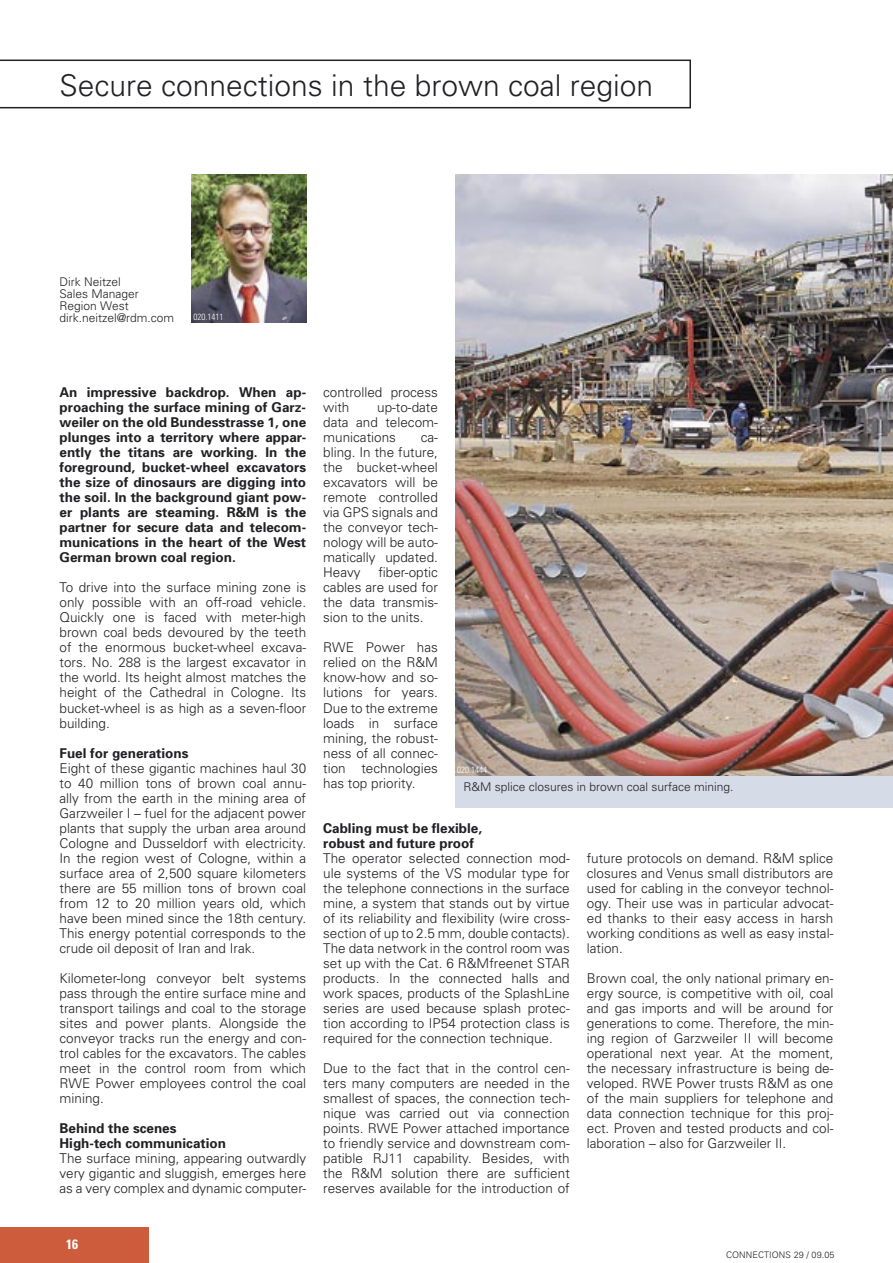
<style>
.page{position:relative;width:893px;height:1263px;background:#fff}
.page>*{position:absolute;margin:0;border:0;box-sizing:border-box;transform-origin:0 0}
.t1{font:300 30px "Univers";color:#212125}
.t2{font:300 13.5px/15px "Univers";color:#212125;text-align:justify}
.t3{font:700 13.5px/15px "Univers";color:#212125}
.t4{font:700 condensed 13.5px "Univers";color:#fff}
.t5{font:300 12px/12px "Univers";color:#212125}
.t6{font:300 9px "Univers";letter-spacing:.01em;color:#212125}
.t7{font:300 condensed 9px "Univers";color:#fff}
</style>
<div class="page">
<div style="left:0;top:1227px;width:149px;height:36px;background:#cd5c3d"></div>
<img style="left:191px;top:174px;width:115px;height:148px">
<img style="left:455px;top:174px;width:438px;height:602px">
<div style="left:455px;top:776px;width:438px;height:32px;background:#d5dbe7"></div>
<svg style="left:0;top:60px;width:691px;height:48px"></svg>
<h1 class="t1" style="left:60px;top:67px;width:595px">Secure connections in the brown coal region</h1>
<p class="t5" style="left:60px;top:275px;width:116px">Dirk Neitzel<br>Sales Manager<br>Region West dirk.neitzel@rdm.com</p>
<p class="t7" style="left:193px;top:312px;width:31px">020.1411</p>
<p class="t3" style="left:60px;top:384px;width:248px;text-align:justify">An impressive backdrop. When ap&shy;proaching the surface mining of Garz&shy;weiler on the old Bundesstrasse 1, one plunges into a territory where appar&shy;ently the titans are working. In the foreground, bucket-wheel excavators the size of dinosaurs are digging into the soil. In the background giant pow&shy;er plants are steaming. R&amp;M is the partner for secure data and telecom&shy;munications in the heart of the West German brown coal region.</p>
<p class="t2" style="left:60px;top:580px;width:248px">To drive into the surface mining zone is only possible with an off-road vehicle.<br>Quickly one is faced with meter-high brown coal beds devoured by the teeth of the enormous bucket-wheel excava&shy;tors. No. 288 is the largest excavator in the world. Its height almost matches the height of the Cathedral in Cologne. Its bucket-wheel is as high as a seven-floor building.</p>
<p class="t3" style="left:60px;top:745px;width:131px">Fuel for generations</p>
<p class="t2" style="left:60px;top:760px;width:248px">Eight of these gigantic machines haul 30 to 40 million tons of brown coal annu&shy;ally from the earth in the mining area of Garzweiler I – fuel for the adjacent power plants that supply the urban area around Cologne and Dusseldorf with electricity.<br>In the region west of Cologne, within a surface area of 2,500 square kilometers there are 55 million tons of brown coal from 12 to 20 million years old, which have been mined since the 18th century.<br>This energy potential corresponds to the crude oil deposit of Iran and Irak.</p>
<p class="t2" style="left:60px;top:970px;width:248px">Kilometer-long conveyor belt systems pass through the entire surface mine and transport tailings and coal to the storage sites and power plants. Alongside the conveyor tracks run the energy and con&shy;trol cables for the excavators. The cables meet in the control room from which RWE Power employees control the coal mining.</p>
<p class="t3" style="left:60px;top:1120px;width:168px">Behind the scenes<br>High-tech communication</p>
<p class="t2" style="left:60px;top:1150px;width:248px">The surface mining, appearing outwardly very gigantic and sluggish, emerges here as a very complex and dynamic computer-</p>
<p class="t2" style="left:323px;top:385px;width:116px">controlled process with</p>
<p class="t2" style="left:323px;top:400px;width:116px;text-indent:54px">up-to-date data and telecom&shy;munications</p>
<p class="t2" style="left:323px;top:430px;width:116px;text-indent:98px">ca&shy;bling. In the future, the bucket-wheel excavators will be remote controlled via GPS signals and the conveyor tech&shy;nology will be auto&shy;matically updated.<br>Heavy</p>
<p class="t2" style="left:323px;top:565px;width:116px;text-indent:55px">fiber-optic cables are used for the data transmis&shy;sion to the units.</p>
<p class="t2" style="left:323px;top:640px;width:116px">RWE Power has relied on the R&amp;M know-how and so&shy;lutions for years.<br>Due to the extreme loads in surface mining, the robust&shy;ness of all connec&shy;tion technologies has top priority.</p>
<p class="t3" style="left:323px;top:820px;width:161px">Cabling must be flexible, robust and future proof</p>
<p class="t2" style="left:323px;top:850px;width:248px">The operator selected connection mod&shy;ule systems of the VS modular type for the telephone connections in the surface mine, a system that stands out by virtue of its reliability and flexibility (wire cross&shy;section of up to 2.5 mm, double contacts).<br>The data network in the control room was set up with the Cat. 6 R&amp;Mfreenet STAR products. In the connected halls and work spaces, products of the SplashLine series are used because splash protec&shy;tion according to IP54 protection class is required for the connection technique.</p>
<p class="t2" style="left:323px;top:1060px;width:248px">Due to the fact that in the control cen&shy;ters many computers are needed in the smallest of spaces, the connection tech&shy;nique was carried out via connection points. RWE Power attached importance to friendly service and downstream com&shy;patible RJ11 capability. Besides, with the R&amp;M solution there are sufficient reserves available for the introduction of</p>
<p class="t7" style="left:457px;top:765px;width:31px">020.1444</p>
<p class="t5" style="left:463px;top:780px;width:272px">R&amp;M splice closures in brown coal surface mining.</p>
<p class="t2" style="left:587px;top:850px;width:248px">future protocols on demand. R&amp;M splice closures and Venus small distributors are used for cabling in the conveyor technol&shy;ogy. Their use was in particular advocat&shy;ed thanks to their easy access in harsh working conditions as well as easy instal&shy;lation.</p>
<p class="t2" style="left:587px;top:970px;width:248px">Brown coal, the only national primary en&shy;ergy source, is competitive with oil, coal and gas imports and will be around for generations to come. Therefore, the min&shy;ing region of Garzweiler II will become operational next year. At the moment, the necessary infrastructure is being de&shy;veloped. RWE Power trusts R&amp;M as one of the main suppliers for telephone and data connection technique for this proj&shy;ect. Proven and tested products and col&shy;laboration – also for Garzweiler II.</p>
<p class="t4" style="left:66px;top:1236px;width:13px">16</p>
<p class="t6" style="left:726px;top:1249px;width:110px">CONNECTIONS 29 / 09.05</p>
</div>
